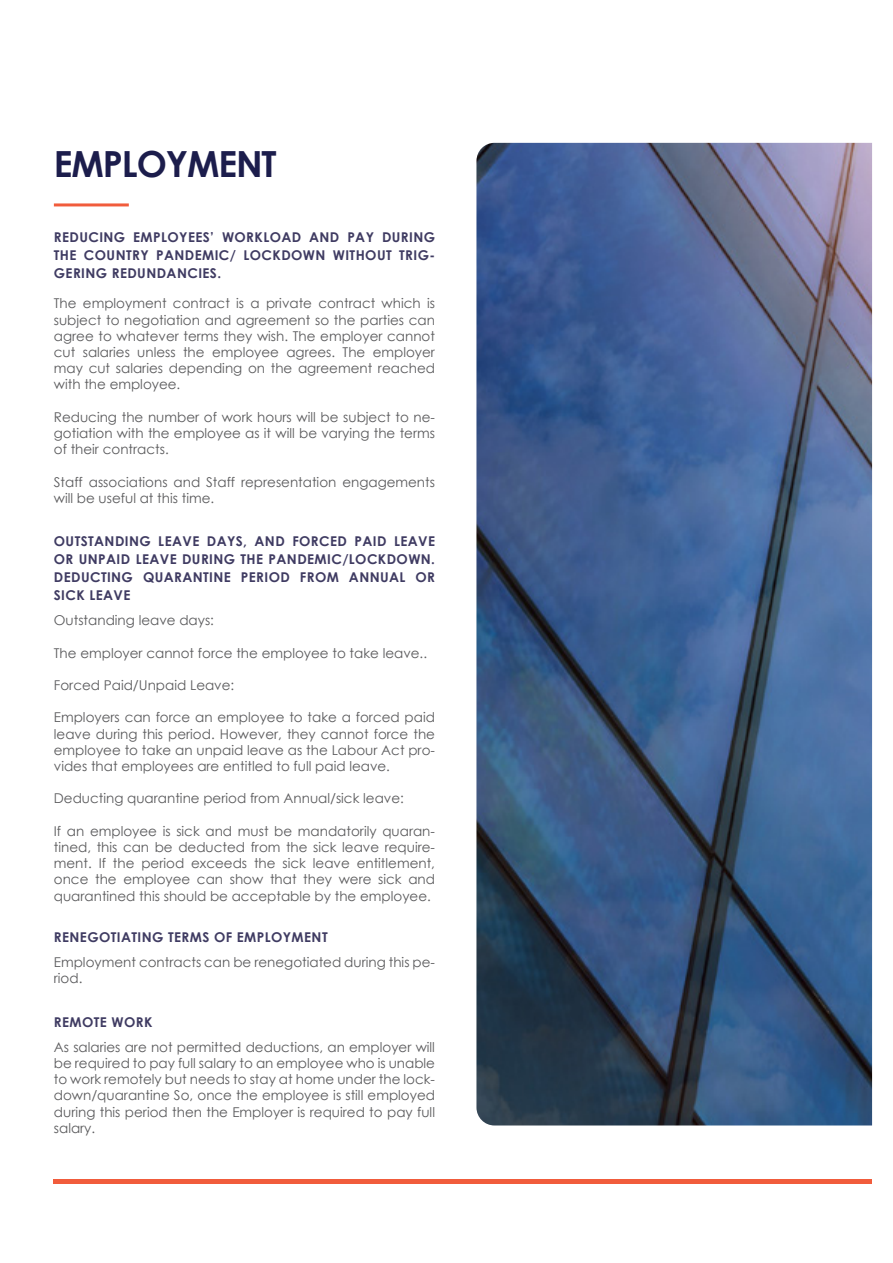
<style>
.page{position:relative;width:893px;height:1263px;background:#fff}
.page>*{position:absolute;margin:0;border:0;box-sizing:border-box;transform-origin:0 0}
.t1{font:700 36px "Century Gothic";letter-spacing:-.03em;color:#1c1d4c}
.t2{font:13.5px/16.2px "Century Gothic";color:#5a5a5c;text-align:justify}
.t3{font:700 13.5px/18px "Century Gothic";letter-spacing:.03em;color:#3f3b62;text-align:justify}
</style>
<div class="page">
<div style="left:54px;top:1179px;width:818px;height:5px;background:#f15c3c"></div>
<hr style="left:54px;top:203px;width:75px;height:3px;background:#f15c3c">
<img style="left:476px;top:143px;width:396px;height:982px">
<h1 class="t1" style="left:54px;top:137px;width:224px">EMPLOYMENT</h1>
<p class="t3" style="left:54px;top:227px;width:383px">REDUCING EMPLOYEES’ WORKLOAD AND PAY DURING THE COUNTRY PANDEMIC/ LOCKDOWN WITHOUT TRIG-GERING REDUNDANCIES.</p>
<p class="t2" style="left:54px;top:295px;width:383px">The employment contract is a private contract which is subject to negotiation and agreement so the parties can agree to whatever terms they wish. The employer cannot cut salaries unless the employee agrees. The employer may cut salaries depending on the agreement reached with the employee.</p>
<p class="t2" style="left:54px;top:409px;width:383px">Reducing the number of work hours will be subject to ne&shy;gotiation with the employee as it will be varying the terms of their contracts.</p>
<p class="t2" style="left:54px;top:473px;width:383px">Staff associations and Staff representation engagements will be useful at this time.</p>
<p class="t3" style="left:54px;top:532px;width:383px">OUTSTANDING LEAVE DAYS, AND FORCED PAID LEAVE OR UNPAID LEAVE DURING THE PANDEMIC/LOCKDOWN.<br>DEDUCTING QUARANTINE PERIOD FROM ANNUAL OR SICK LEAVE</p>
<p class="t2" style="left:54px;top:612px;width:162px">Outstanding leave days:</p>
<p class="t2" style="left:54px;top:644px;width:375px">The employer cannot force the employee to take leave..</p>
<p class="t2" style="left:54px;top:677px;width:182px">Forced Paid/Unpaid Leave:</p>
<p class="t2" style="left:54px;top:709px;width:383px">Employers can force an employee to take a forced paid leave during this period. However, they cannot force the employee to take an unpaid leave as the Labour Act pro&shy;vides that employees are entitled to full paid leave.</p>
<p class="t2" style="left:54px;top:790px;width:352px">Deducting quarantine period from Annual/sick leave:</p>
<p class="t2" style="left:54px;top:823px;width:383px">If an employee is sick and must be mandatorily quaran&shy;tined, this can be deducted from the sick leave require&shy;ment. If the period exceeds the sick leave entitlement, once the employee can show that they were sick and quarantined this should be acceptable by the employee.</p>
<p class="t3" style="left:54px;top:928px;width:275px">RENEGOTIATING TERMS OF EMPLOYMENT</p>
<p class="t2" style="left:54px;top:954px;width:383px">Employment contracts can be renegotiated during this pe&shy;riod.</p>
<p class="t3" style="left:54px;top:1012px;width:100px">REMOTE WORK</p>
<p class="t2" style="left:54px;top:1039px;width:383px">As salaries are not permitted deductions, an employer will be required to pay full salary to an employee who is unable to work remotely but needs to stay at home under the lock&shy;down/quarantine So, once the employee is still employed during this period then the Employer is required to pay full salary.</p>
</div>
